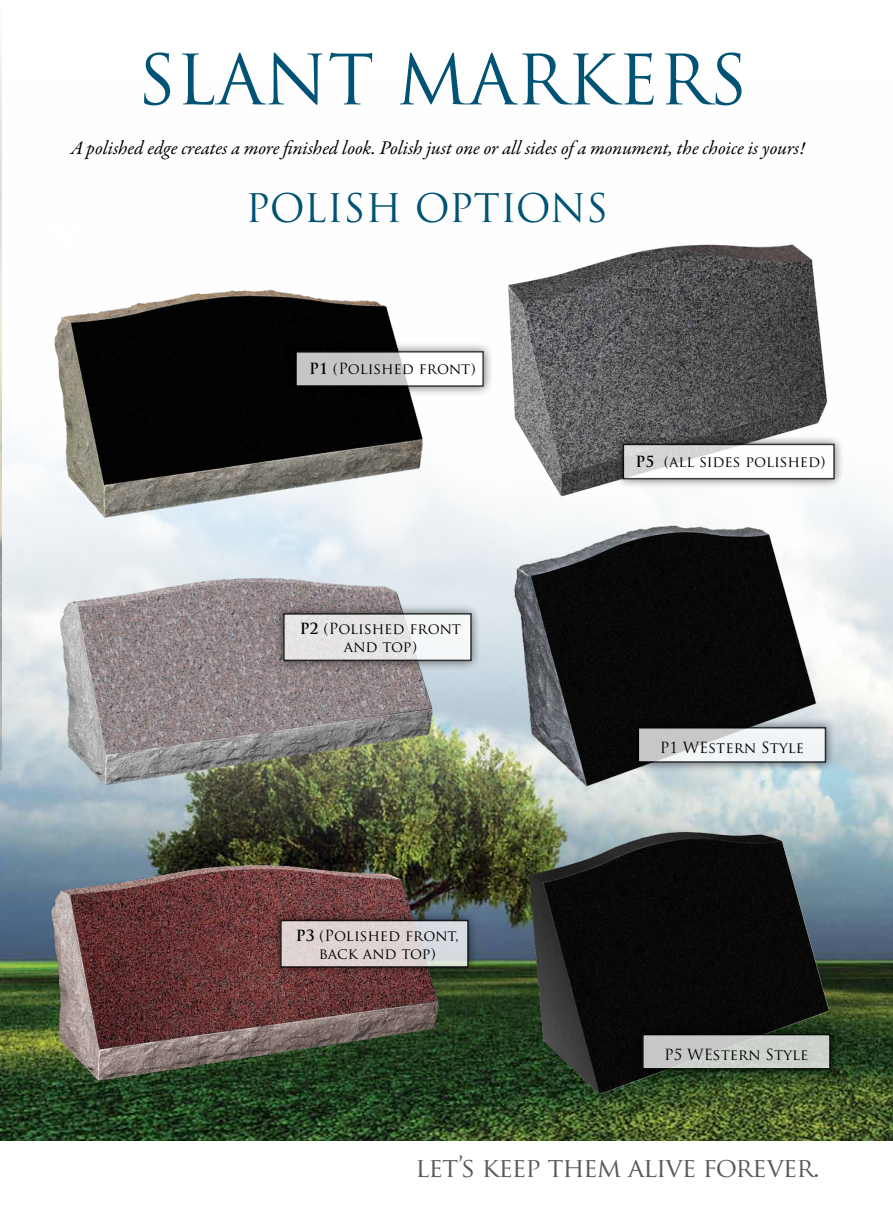
<style>
.page{position:relative;width:893px;height:1212px;background:#fff}
.page>*{position:absolute;margin:0;border:0;box-sizing:border-box;transform-origin:0 0}
.t1{font:67.5px "Trajan Pro";color:#005374}
.t2{font:38.4px "Trajan Pro";color:#005374}
.t3{font:26.4px "Trajan Pro";color:#58595b}
.t4{font:italic 19.5px "Garamond Premr Pro";letter-spacing:-.005em;color:#000}
.t5{font:15px/18px "Trajan Pro";color:#000;text-align:center}
.s1{font-weight:700}
</style>
<div class="page">
<img style="left:0;top:42px;width:1px;height:41px">
<img style="left:0;top:83px;width:893px;height:1057px">
<img style="left:0;top:820px;width:554px;height:321px">
<img style="left:411px;top:210px;width:482px;height:316px">
<img style="left:45px;top:275px;width:390px;height:252px">
<div style="left:285px;top:341px;width:208px;height:55px;background:#000;opacity:.75"></div>
<svg style="left:298px;top:354px;width:183px;height:30px;fill:#c6c6c6"></svg>
<div style="left:295px;top:351px;width:189px;height:36px;border:2px solid #000"></div>
<div style="left:613px;top:434px;width:231px;height:55px;background:#000;opacity:.75"></div>
<svg style="left:626px;top:447px;width:206px;height:29px"></svg>
<div style="left:623px;top:444px;width:212px;height:35px;border:2px solid #000"></div>
<img style="left:476px;top:490px;width:374px;height:308px">
<div style="left:628px;top:717px;width:208px;height:55px;background:#000;opacity:.75"></div>
<svg style="left:641px;top:730px;width:182px;height:30px;fill:#eef3f5"></svg>
<div style="left:638px;top:727px;width:188px;height:36px;border:2px solid #000"></div>
<img style="left:40px;top:534px;width:395px;height:258px">
<div style="left:273px;top:603px;width:208px;height:68px;background:#000;opacity:.75"></div>
<div style="left:284px;top:614px;width:187px;height:46px;background:linear-gradient(to right,#e1dddd,#f5f7f9)"></div>
<div style="left:283px;top:613px;width:189px;height:48px;border:2px solid #000"></div>
<div style="left:270px;top:910px;width:208px;height:67px;background:#000;opacity:.75"></div>
<div style="left:281px;top:920px;width:187px;height:47px;background:linear-gradient(to right,#e1d1d0,#d9dbde)"></div>
<div style="left:280px;top:920px;width:189px;height:48px;border:2px solid #000"></div>
<img style="left:487px;top:797px;width:377px;height:309px">
<div style="left:632px;top:1024px;width:208px;height:55px;background:#000;opacity:.75"></div>
<div style="left:643px;top:1034px;width:187px;height:35px;background:#cacfc9"></div>
<div style="left:642px;top:1034px;width:189px;height:35px;border:2px solid #000"></div>
<h1 class="t1" style="left:137px;top:37px;width:611px">S lant Markers</h1>
<h3 class="t4" style="left:70px;top:135px;width:736px">A polished edge creates a more finished look. Polish just one or all sides of a monument, the choice is yours!</h3>
<h2 class="t2" style="left:245px;top:184px;width:364px">Polish OPtions</h2>
<p class="t5" style="left:309px;top:359px;width:168px"><span class="s1">P1</span> (Polished front)</p>
<p class="t5" style="left:300px;top:620px;width:163px"><span class="s1">P2</span> (Polished front and top)</p>
<p class="t5" style="left:296px;top:926px;width:165px"><span class="s1">P3</span> (Polished front, back and top)</p>
<p class="t5" style="left:635px;top:452px;width:192px"><span class="s1">P5</span> (all sides polished)</p>
<p class="t5" style="left:660px;top:738px;width:146px">P1 WE stern Style</p>
<p class="t5" style="left:664px;top:1045px;width:146px">P5 WE stern Style</p>
<h3 class="t3" style="left:415px;top:1150px;width:406px">let’s keep them alive forever.</h3>
</div>
